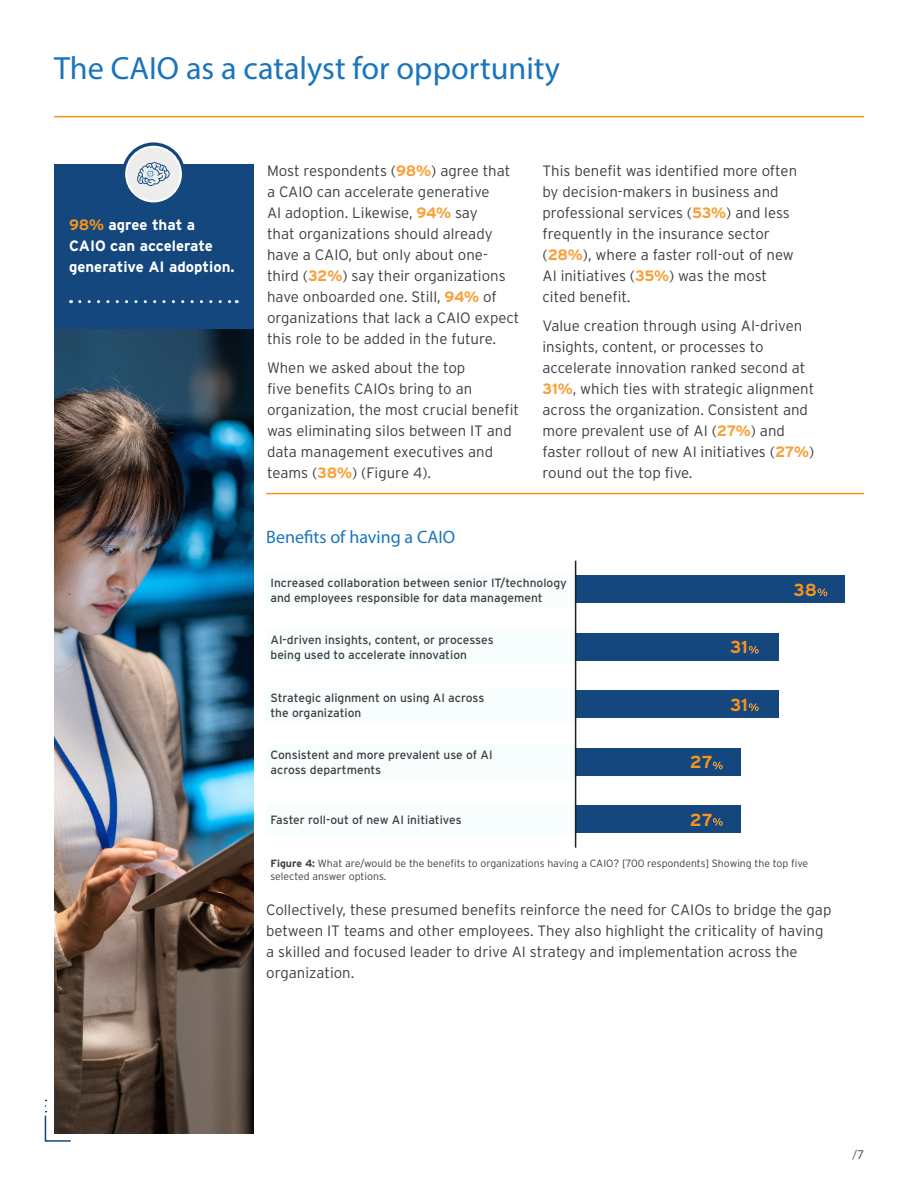
<style>
.page{position:relative;width:918px;height:1188px;background:#fff}
.page>*{position:absolute;margin:0;border:0;box-sizing:border-box;transform-origin:0 0}
.IM_Page_Header{font:32.25px "Myriad Pro";color:#1b75bc}
.Chart_title{font:18px "Myriad Pro";color:#1b75bc}
.t1{font:700 17.4px "Interstate";color:#f7941e}
.MI_Body_Copy{font:300 15px/21px "Interstate";color:#3e3e3f}
.MI_Body_Copy-2{font:700 15px/21px "Interstate";color:#fff}
.t2{font:13.5px "Myriad Pro";color:#58595b}
.MI_Body_Copy-3{font:12px/15px "Interstate";color:#3e3e3f}
.IM_Notes___Refs{font:300 10.5px/12.6px "Interstate";color:#3e3e3f}
.s1{color:#f7941e}
.s2{font-weight:700;color:#f89f35}
.s3{font-weight:700}
</style>
<div class="page">
<div style="left:266px;top:572px;width:310px;height:35px;background:#f8fdfe"></div>
<div style="left:266px;top:630px;width:310px;height:34px;background:#f8fdfe"></div>
<div style="left:266px;top:688px;width:310px;height:34px;background:#f8fdfe"></div>
<div style="left:266px;top:745px;width:310px;height:34px;background:#f8fdfe"></div>
<div style="left:266px;top:802px;width:310px;height:34px;background:#f8fdfe"></div>
<div style="left:576px;top:576px;width:269px;height:27px;background:#14477d"></div>
<div style="left:576px;top:633px;width:203px;height:28px;background:#14477d"></div>
<div style="left:576px;top:690px;width:203px;height:28px;background:#14477d"></div>
<div style="left:576px;top:748px;width:165px;height:27px;background:#14477d"></div>
<div style="left:576px;top:805px;width:165px;height:28px;background:#14477d"></div>
<hr style="left:575px;top:561px;width:1px;height:287px;background:#231f20">
<hr style="left:54px;top:116px;width:810px;height:1px;background:#f7931d">
<hr style="left:266px;top:493px;width:598px;height:1px;background:#f7931d">
<div style="left:54px;top:164px;width:199px;height:963px;background:#14477d"></div>
<svg style="left:124px;top:144px;width:60px;height:60px"></svg>
<div style="left:122px;top:142px;width:63px;height:64px;border:3px solid #14477d;border-radius:50%"></div>
<img style="left:54px;top:329px;width:199px;height:805px">
<svg style="left:80px;top:300px;width:157px;height:3px"></svg>
<svg style="left:44px;top:1100px;width:28px;height:42px"></svg>
<svg style="left:817px;top:588px;width:10px;height:8px"></svg>
<svg style="left:749px;top:646px;width:10px;height:8px"></svg>
<svg style="left:749px;top:703px;width:10px;height:8px"></svg>
<svg style="left:713px;top:762px;width:10px;height:7px"></svg>
<svg style="left:713px;top:818px;width:10px;height:8px"></svg>
<div style="left:127px;top:148px;width:53px;height:53px;background:#ededed;border-radius:50%"></div>
<svg style="left:137px;top:162px;width:33px;height:24px"></svg>
<p class="IM_Page_Header" style="left:54px;top:48px;width:508px">The CAIO as a catalyst for opportunity</p>
<p class="MI_Body_Copy-2" style="left:69px;top:214px;width:167px"><span class="s1">98%</span> agree that a<br>CAIO can accelerate generative AI adoption.</p>
<p class="MI_Body_Copy" style="left:267px;top:160px;width:254px">Most respondents (<span class="s2">98%</span>) agree that a CAIO can accelerate generative<br>AI adoption. Likewise, <span class="s2">94%</span> say<br>that organizations should already have a CAIO, but only about one&shy;third (<span class="s2">32%</span>) say their organizations have onboarded one. Still, <span class="s2">94%</span> of organizations that lack a CAIO expect this role to be added in the future.</p>
<p class="MI_Body_Copy" style="left:267px;top:357px;width:254px">When we asked about the top<br>five benefits CAIOs bring to an organization, the most crucial benefit was eliminating silos between IT and data management executives and teams (<span class="s2">38%</span>) (Figure 4).</p>
<p class="Chart_title" style="left:266px;top:526px;width:191px">Benefits of having a CAIO</p>
<p class="MI_Body_Copy" style="left:543px;top:160px;width:256px">This benefit was identified more often by decision-makers in business and professional services (<span class="s2">53%</span>) and less frequently in the insurance sector (<span class="s2">28%</span>), where a faster roll-out of new AI initiatives (<span class="s2">35%</span>) was the most cited benefit.</p>
<p class="MI_Body_Copy" style="left:543px;top:315px;width:273px">Value creation through using AI-driven insights, content, or processes to accelerate innovation ranked second at <span class="s2">31%</span>, which ties with strategic alignment across the organization. Consistent and more prevalent use of AI (<span class="s2">27%</span>) and faster rollout of new AI initiatives (<span class="s2">27%</span>) round out the top five.</p>
<p class="MI_Body_Copy-3" style="left:270px;top:575px;width:298px">Increased collaboration between senior IT/technology and employees responsible for data management</p>
<p class="MI_Body_Copy-3" style="left:270px;top:632px;width:225px">AI-driven insights, content, or processes being used to accelerate innovation</p>
<p class="MI_Body_Copy-3" style="left:270px;top:690px;width:215px">Strategic alignment on using AI across the organization</p>
<p class="MI_Body_Copy-3" style="left:270px;top:748px;width:224px">Consistent and more prevalent use of AI across departments</p>
<p class="MI_Body_Copy-3" style="left:270px;top:812px;width:193px">Faster roll-out of new AI initiatives</p>
<p class="t1" style="left:690px;top:752px;width:24px">27</p>
<p class="t1" style="left:690px;top:810px;width:24px">27</p>
<p class="t1" style="left:730px;top:638px;width:19px">31</p>
<p class="t1" style="left:730px;top:695px;width:19px">31</p>
<p class="t1" style="left:793px;top:580px;width:25px">38</p>
<p class="IM_Notes___Refs" style="left:270px;top:857px;width:539px"><span class="s3">Figure 4:</span> What are/would be the benefits to organizations having a CAIO? [700 respondents] Showing the top five selected answer options.</p>
<p class="MI_Body_Copy" style="left:266px;top:899px;width:567px">Collectively, these presumed benefits reinforce the need for CAIOs to bridge the gap between IT teams and other employees. They also highlight the criticality of having a skilled and focused leader to drive AI strategy and implementation across the organization.</p>
<p class="t2" style="left:852px;top:1146px;width:13px">/7</p>
</div>
